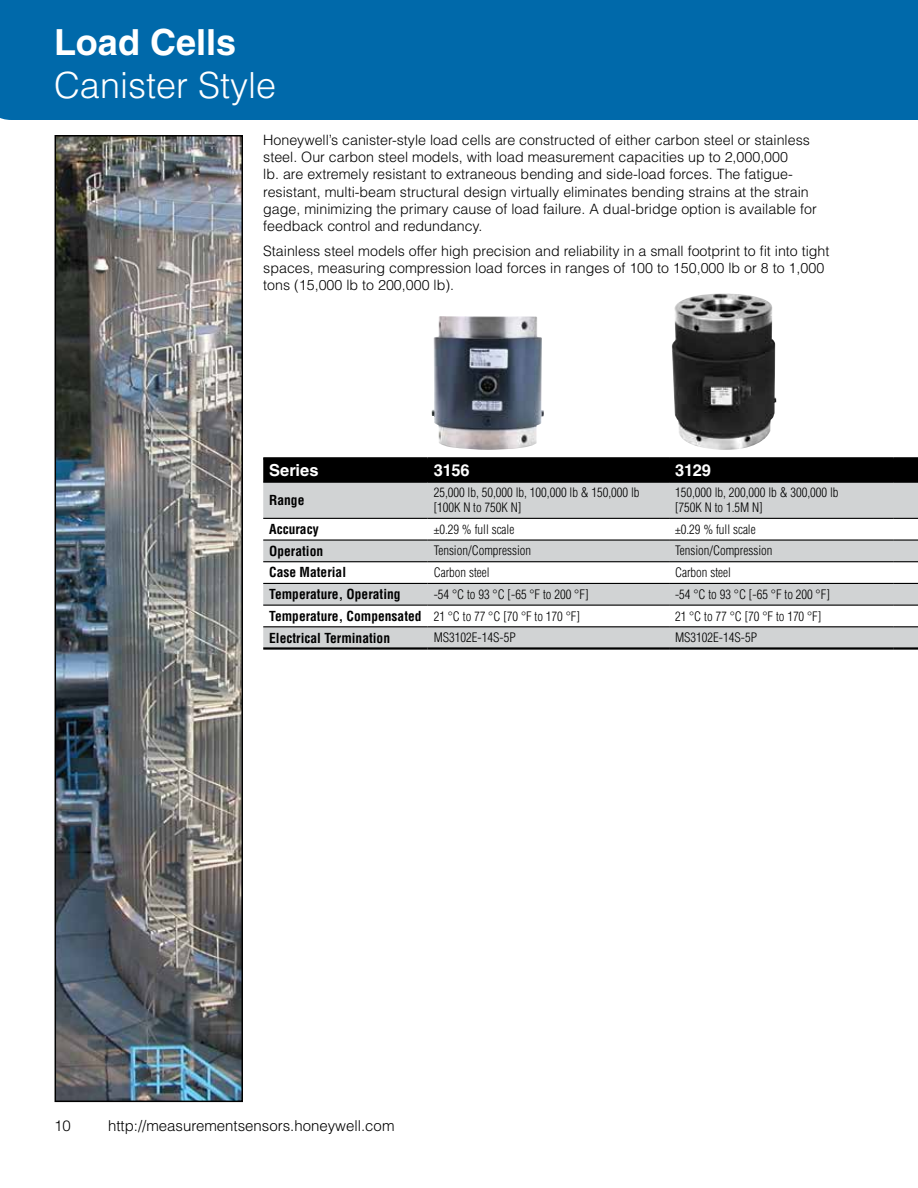
<style>
.page{position:relative;width:918px;height:1188px;background:#fff}
.page>*{position:absolute;margin:0;border:0;box-sizing:border-box;transform-origin:0 0}
.t1{font:300 36px "Helvetica LT Std";color:#fff}
.t2{font:700 36px "Helvetica LT Std";color:#fff}
.t3{font:700 16.5px "Helvetica LT Std";color:#fff}
.t4{font:300 15px "Helvetica LT Std";color:#000}
.t5{font:300 14.25px/17.1px "Helvetica LT Std";color:#000}
.t6{font:700 condensed 13.5px "Helvetica LT Std";color:#000}
.t7{font:300 condensed 12.75px/15px "Helvetica LT Std";color:#000}
.s1{font-weight:300;font-size:12.75px}
</style>
<div class="page">
<div style="left:0;top:0;width:918px;height:120px;background:#0069aa"></div>
<img style="left:58px;top:138px;width:182px;height:961px">
<div style="left:55px;top:135px;width:188px;height:967px;border:2px solid #000"></div>
<svg style="left:263px;top:483px;width:655px;height:164px;fill:#d1d3d4"></svg>
<div style="left:263px;top:459px;width:655px;height:24px;background:#000"></div>
<hr style="left:263px;top:457px;width:165px;height:2px;background:#000">
<hr style="left:428px;top:457px;width:241px;height:2px;background:#000">
<hr style="left:669px;top:457px;width:224px;height:2px;background:#000">
<hr style="left:893px;top:457px;width:25px;height:2px;background:#000">
<hr style="left:263px;top:518px;width:165px;height:1px;background:#000">
<hr style="left:428px;top:518px;width:241px;height:1px;background:#000">
<hr style="left:669px;top:518px;width:224px;height:1px;background:#000">
<svg style="left:893px;top:518px;width:25px;height:1px"></svg>
<hr style="left:263px;top:539px;width:165px;height:2px;background:#000">
<hr style="left:428px;top:539px;width:241px;height:2px;background:#000">
<hr style="left:669px;top:539px;width:224px;height:2px;background:#000">
<hr style="left:893px;top:539px;width:25px;height:2px;background:#000">
<hr style="left:263px;top:561px;width:165px;height:1px;background:#000">
<hr style="left:428px;top:561px;width:241px;height:1px;background:#000">
<hr style="left:669px;top:561px;width:224px;height:1px;background:#000">
<svg style="left:893px;top:561px;width:25px;height:1px"></svg>
<hr style="left:263px;top:583px;width:165px;height:1px;background:#000">
<hr style="left:428px;top:583px;width:241px;height:1px;background:#000">
<hr style="left:669px;top:583px;width:224px;height:1px;background:#000">
<svg style="left:893px;top:583px;width:25px;height:1px"></svg>
<hr style="left:263px;top:605px;width:165px;height:1px;background:#000">
<hr style="left:428px;top:605px;width:241px;height:1px;background:#000">
<hr style="left:669px;top:605px;width:224px;height:1px;background:#000">
<svg style="left:893px;top:605px;width:25px;height:1px"></svg>
<hr style="left:428px;top:626px;width:241px;height:1px;background:#000">
<hr style="left:669px;top:626px;width:224px;height:1px;background:#000">
<svg style="left:893px;top:626px;width:25px;height:1px"></svg>
<hr style="left:263px;top:626px;width:165px;height:1px;background:#000">
<hr style="left:263px;top:647px;width:165px;height:3px;background:#000">
<hr style="left:428px;top:647px;width:241px;height:3px;background:#000">
<hr style="left:669px;top:647px;width:224px;height:3px;background:#000">
<hr style="left:893px;top:647px;width:25px;height:3px;background:#000">
<img style="left:432px;top:316px;width:112px;height:134px">
<img style="left:672px;top:294px;width:104px;height:156px">
<h1 class="t2" style="left:54px;top:20px;width:184px">Load Cells</h1>
<h1 class="t1" style="left:54px;top:63px;width:224px">Canister Style</h1>
<p class="t5" style="left:263px;top:131px;width:555px">Honeywell’s canister-style load cells are constructed of either carbon steel or stainless steel. Our carbon steel models, with load measurement capacities up to 2,000,000<br>lb. are extremely resistant to extraneous bending and side-load forces. The fatigue&shy;resistant, multi-beam structural design virtually eliminates bending strains at the strain gage, minimizing the primary cause of load failure. A dual-bridge option is available for feedback control and redundancy.</p>
<p class="t5" style="left:263px;top:242px;width:568px">Stainless steel models offer high precision and reliability in a small footprint to fit into tight spaces, measuring compression load forces in ranges of 100 to 150,000 lb or 8 to 1,000 tons (15,000 lb to 200,000 lb).</p>
<p class="t3" style="left:269px;top:460px;width:51px">Series</p>
<p class="t3" style="left:434px;top:460px;width:38px">3156</p>
<p class="t3" style="left:675px;top:460px;width:38px">3129</p>
<p class="t6" style="left:269px;top:492px;width:37px">Range</p>
<p class="t7" style="left:434px;top:485px;width:207px">25,000 lb, 50,000 lb, 100,000 lb &amp; 150,000 lb [100K N to 750K N]</p>
<p class="t7" style="left:675px;top:485px;width:165px">150,000 lb, 200,000 lb &amp; 300,000 lb [750K N to 1.5M N]</p>
<p class="t6" style="left:269px;top:521px;width:51px">Accuracy</p>
<p class="t7" style="left:434px;top:522px;width:82px">±0.29 % full scale</p>
<p class="t7" style="left:675px;top:522px;width:82px">±0.29 % full scale</p>
<p class="t6" style="left:269px;top:542px;width:55px">Operation</p>
<p class="t7" style="left:434px;top:543px;width:99px">Tension/Compression</p>
<p class="t7" style="left:675px;top:543px;width:99px">Tension/Compression</p>
<p class="t6" style="left:269px;top:564px;width:78px">Case Material</p>
<p class="t7" style="left:434px;top:565px;width:57px">Carbon steel</p>
<p class="t7" style="left:675px;top:565px;width:57px">Carbon steel</p>
<p class="t6" style="left:269px;top:586px;width:133px">Temperature, Operating</p>
<p class="t7" style="left:434px;top:587px;width:156px">-54 °C to 93 °C [-65 °F to 200 °F]</p>
<p class="t7" style="left:675px;top:587px;width:156px">-54 °C to 93 °C [-65 °F to 200 °F]</p>
<p class="t6" style="left:269px;top:607px;width:312px">Temperature, Compensated <span class="s1">21 °C to 77 °C [70 °F to 170 °F]</span></p>
<p class="t7" style="left:675px;top:608px;width:148px">21 °C to 77 °C [70 °F to 170 °F]</p>
<p class="t6" style="left:269px;top:629px;width:122px">Electrical Termination</p>
<p class="t7" style="left:434px;top:630px;width:84px">MS3102E-14S-5P</p>
<p class="t7" style="left:675px;top:630px;width:84px">MS3102E-14S-5P</p>
<p class="t4" style="left:54px;top:1117px;width:18px">10</p>
<p class="t4" style="left:108px;top:1117px;width:288px">http://measurementsensors.honeywell.com</p>
</div>
